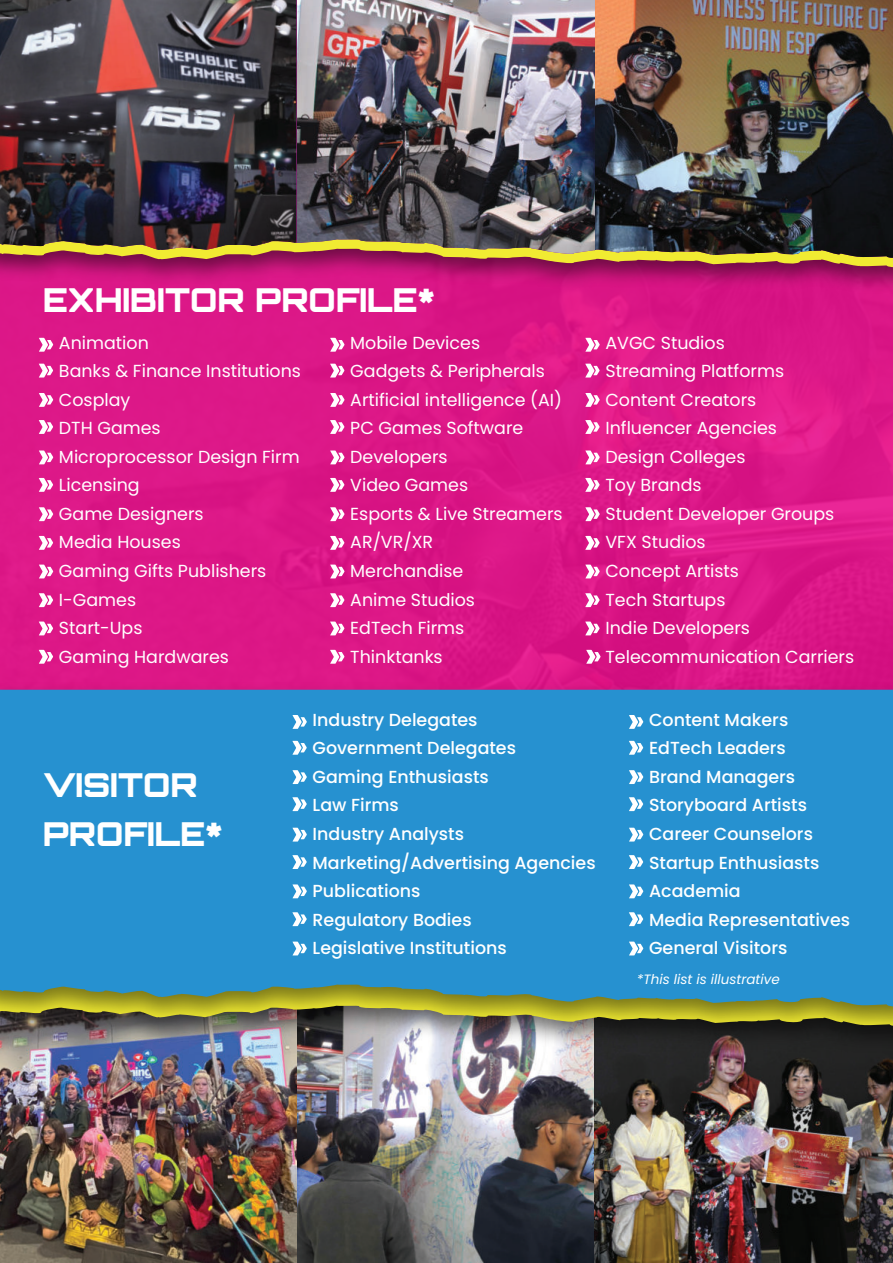
<style>
.page{position:relative;width:893px;height:1263px;background:#fff}
.page>*{position:absolute;margin:0;border:0;box-sizing:border-box;transform-origin:0 0}
.t1{font:900 33px/48.2px "Orbitron";color:#fff}
.t2{font:17.4px/28.5px "Poppins";color:#fff}
.t3{font:500 17.4px/28.5px "Poppins";color:#fff}
.t4{font:italic 13.5px "Poppins";color:#fff}
</style>
<div class="page">
<div style="left:0;top:244px;width:893px;height:529px;background:#dc1787"></div>
<svg style="left:39px;top:338px;width:14px;height:14px"></svg>
<svg style="left:39px;top:364px;width:14px;height:13px"></svg>
<svg style="left:39px;top:393px;width:14px;height:14px"></svg>
<svg style="left:39px;top:420px;width:14px;height:14px"></svg>
<svg style="left:39px;top:450px;width:14px;height:14px"></svg>
<svg style="left:39px;top:478px;width:14px;height:14px"></svg>
<svg style="left:39px;top:507px;width:14px;height:14px"></svg>
<svg style="left:39px;top:536px;width:14px;height:14px"></svg>
<svg style="left:39px;top:565px;width:14px;height:13px"></svg>
<svg style="left:39px;top:593px;width:14px;height:14px"></svg>
<svg style="left:39px;top:621px;width:14px;height:14px"></svg>
<svg style="left:39px;top:650px;width:14px;height:14px"></svg>
<svg style="left:330px;top:338px;width:15px;height:14px"></svg>
<svg style="left:330px;top:364px;width:14px;height:13px"></svg>
<svg style="left:330px;top:393px;width:15px;height:14px"></svg>
<svg style="left:330px;top:420px;width:14px;height:14px"></svg>
<svg style="left:330px;top:450px;width:15px;height:14px"></svg>
<svg style="left:330px;top:478px;width:14px;height:14px"></svg>
<svg style="left:330px;top:507px;width:15px;height:14px"></svg>
<svg style="left:330px;top:536px;width:14px;height:14px"></svg>
<svg style="left:330px;top:565px;width:15px;height:13px"></svg>
<svg style="left:330px;top:593px;width:14px;height:14px"></svg>
<svg style="left:330px;top:621px;width:14px;height:14px"></svg>
<svg style="left:330px;top:650px;width:14px;height:14px"></svg>
<svg style="left:585px;top:338px;width:15px;height:14px"></svg>
<svg style="left:585px;top:364px;width:15px;height:13px"></svg>
<svg style="left:585px;top:393px;width:15px;height:14px"></svg>
<svg style="left:585px;top:420px;width:15px;height:14px"></svg>
<svg style="left:585px;top:450px;width:15px;height:14px"></svg>
<svg style="left:585px;top:478px;width:15px;height:14px"></svg>
<svg style="left:585px;top:507px;width:15px;height:14px"></svg>
<svg style="left:585px;top:536px;width:15px;height:14px"></svg>
<svg style="left:585px;top:565px;width:15px;height:13px"></svg>
<svg style="left:585px;top:593px;width:15px;height:14px"></svg>
<svg style="left:585px;top:621px;width:15px;height:14px"></svg>
<svg style="left:586px;top:650px;width:15px;height:14px"></svg>
<img style="left:0;top:1062px;width:297px;height:201px">
<img style="left:297px;top:1062px;width:298px;height:201px">
<img style="left:595px;top:1062px;width:298px;height:201px">
<img style="left:0;top:1043px;width:893px;height:19px">
<img style="left:0;top:676px;width:893px;height:367px">
<div style="left:0;top:690px;width:893px;height:317px;background:#2691d0"></div>
<img style="left:0;top:268px;width:893px;height:33px">
<svg style="left:0;top:258px;width:893px;height:10px;background:#a43354"></svg>
<img style="left:595px;top:0;width:298px;height:258px">
<img style="left:296px;top:0;width:299px;height:255px">
<svg style="left:0;top:251px;width:296px;height:7px;background:#b97e3f"></svg>
<img style="left:0;top:0;width:296px;height:251px">
<svg style="left:292px;top:715px;width:15px;height:14px"></svg>
<svg style="left:292px;top:741px;width:15px;height:14px"></svg>
<svg style="left:292px;top:770px;width:15px;height:14px"></svg>
<svg style="left:292px;top:797px;width:15px;height:14px"></svg>
<svg style="left:292px;top:828px;width:15px;height:13px"></svg>
<svg style="left:292px;top:855px;width:15px;height:14px"></svg>
<svg style="left:292px;top:884px;width:15px;height:14px"></svg>
<svg style="left:292px;top:912px;width:15px;height:14px"></svg>
<svg style="left:292px;top:941px;width:15px;height:14px"></svg>
<svg style="left:629px;top:715px;width:14px;height:14px"></svg>
<svg style="left:629px;top:741px;width:14px;height:14px"></svg>
<svg style="left:629px;top:770px;width:14px;height:14px"></svg>
<svg style="left:629px;top:797px;width:14px;height:14px"></svg>
<svg style="left:629px;top:828px;width:14px;height:13px"></svg>
<svg style="left:629px;top:855px;width:14px;height:14px"></svg>
<svg style="left:629px;top:884px;width:14px;height:14px"></svg>
<svg style="left:629px;top:912px;width:14px;height:14px"></svg>
<svg style="left:629px;top:941px;width:14px;height:14px"></svg>
<h1 class="t1" style="left:43px;top:276px;width:394px">EXHIBITOR PROFILE*</h1>
<p class="t2" style="left:59px;top:328px;width:244px">Animation<br>Banks &amp; Finance Institutions<br>Cosplay<br>DTH Games<br>Microprocessor Design Firm<br>Licensing<br>Game Designers<br>Media Houses<br>Gaming Gifts Publishers<br>I-Games<br>Start-Ups<br>Gaming Hardwares</p>
<p class="t2" style="left:350px;top:328px;width:214px">Mobile Devices<br>Gadgets &amp; Peripherals<br>Artificial intelligence (AI)<br>PC Games Software<br>Developers<br>Video Games<br>Esports &amp; Live Streamers<br>AR/VR/XR<br>Merchandise<br>Anime Studios<br>EdTech Firms<br>Thinktanks</p>
<p class="t2" style="left:605px;top:328px;width:250px">AVGC Studios<br>Streaming Platforms<br>Content Creators<br>Influencer Agencies<br>Design Colleges<br>Toy Brands<br>Student Developer Groups<br>VFX Studios<br>Concept Artists<br>Tech Startups<br>Indie Developers<br>Telecommunication Carriers</p>
<h1 class="t1" style="left:43px;top:762px;width:181px">VISITOR<br>PROFILE*</h1>
<p class="t3" style="left:313px;top:706px;width:285px">Industry Delegates<br>Government Delegates<br>Gaming Enthusiasts<br>Law Firms<br>Industry Analysts<br>Marketing/Advertising Agencies<br>Publications<br>Regulatory Bodies<br>Legislative Institutions</p>
<p class="t3" style="left:649px;top:706px;width:203px">Content Makers<br>EdTech Leaders<br>Brand Managers<br>Storyboard Artists<br>Career Counselors<br>Startup Enthusiasts<br>Academia<br>Media Representatives<br>General Visitors</p>
<p class="t4" style="left:637px;top:971px;width:144px">*This list is illustrative</p>
</div>
